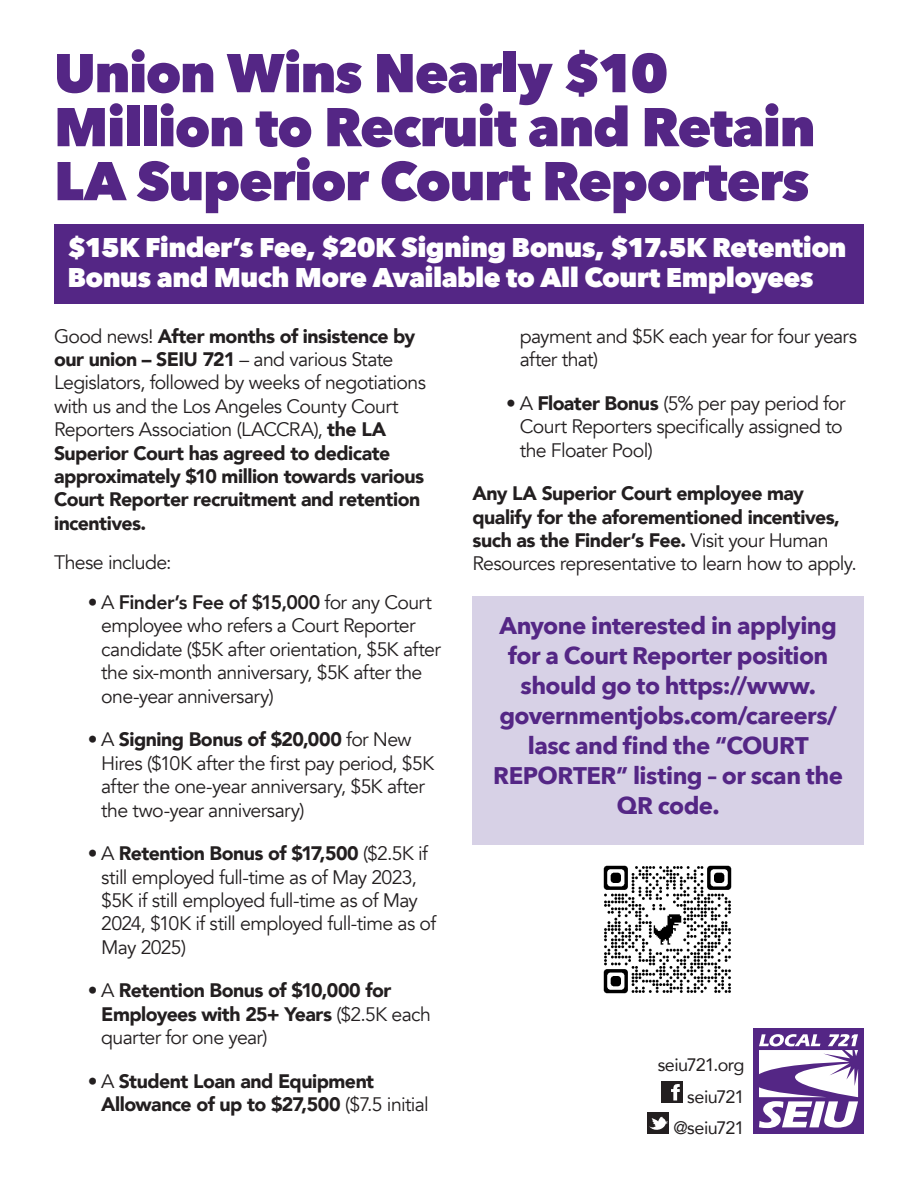
<style>
.page{position:relative;width:918px;height:1188px;background:#fff}
.page>*{position:absolute;margin:0;border:0;box-sizing:border-box;transform-origin:0 0}
.Headline{font:800 54px/54px "Avenir Next";letter-spacing:-.025em;color:#542685}
.Headline-2{font:800 27px/29.7px "Avenir Next";letter-spacing:-.025em;color:#fff}
.t1{font:700 24px/30px "Avenir Next";letter-spacing:-.025em;color:#542685;text-align:center}
.t2{font:900 19.5px/23.4px "Avenir";letter-spacing:-.025em;color:#231f20}
.t3{font:19.5px/23.4px "Avenir";letter-spacing:-.035em;color:#231f20}
.t4{font:18px "Avenir";letter-spacing:-.03em;color:#231f20}
.s1{font-weight:400}
.s2{font-weight:800}
.s3{font-weight:900}
</style>
<div class="page">
<div style="left:472px;top:597px;width:392px;height:248px;background:#d7d1e6"></div>
<div style="left:753px;top:1028px;width:111px;height:106px;background:#542685"></div>
<svg style="left:759px;top:1034px;width:99px;height:94px"></svg>
<div style="left:662px;top:1081px;width:21px;height:21px;background:#231f20"></div>
<svg style="left:671px;top:1084px;width:9px;height:16px"></svg>
<div style="left:648px;top:1113px;width:21px;height:21px;background:#231f20"></div>
<svg style="left:649px;top:1117px;width:19px;height:13px"></svg>
<div style="left:54px;top:225px;width:810px;height:79px;background:#542685"></div>
<img style="left:603px;top:865px;width:129px;height:129px">
<p class="Headline" style="left:54px;top:46px;width:763px">Union Wins Nearly $10<br>Million to Recruit and Retain<br>LA Superior Court Reporters</p>
<p class="Headline-2" style="left:68px;top:233px;width:781px">$15K Finder’s Fee, $20K Signing Bonus, $17.5K Retention<br>Bonus and Much More Available to All Court Employees</p>
<p class="t2" style="left:54px;top:324px;width:374px"><span class="s1">Good news!</span> After months of insistence by our union – SEIU 721 <span class="s1">– and various State Legislators, followed by weeks of negotiations with us and the Los Angeles County Court Reporters Association (LACCRA),</span> the LA Superior Court has agreed to dedicate approximately $10 million towards various Court Reporter recruitment and retention incentives.</p>
<p class="t3" style="left:54px;top:551px;width:119px">These include:</p>
<p class="t3" style="left:101px;top:591px;width:341px;text-indent:-14px">• A <span class="s2">Finder’s Fee of $15,000</span> for any Court employee who refers a Court Reporter candidate ($5K after orientation, $5K after the six-month anniversary, $5K after the one-year anniversary)</p>
<p class="t3" style="left:101px;top:728px;width:335px;text-indent:-14px">• A <span class="s3">Signing Bonus of $20,000</span> for New Hires ($10K after the first pay period, $5K after the one-year anniversary, $5K after the two-year anniversary)</p>
<p class="t3" style="left:101px;top:842px;width:336px;text-indent:-14px">• A <span class="s3">Retention Bonus of $17,500</span> ($2.5K if still employed full-time as of May 2023, $5K if still employed full-time as of May 2024, $10K if still employed full-time as of May 2025)</p>
<p class="t2" style="left:101px;top:978px;width:331px;text-indent:-14px"><span class="s1">• A</span> Retention Bonus of $10,000 for<br>Employees with 25+ Years <span class="s1">($2.5K each quarter for one year)</span></p>
<p class="t2" style="left:101px;top:1069px;width:329px;text-indent:-14px"><span class="s1">• A</span> Student Loan and Equipment<br>Allowance of up to $27,500 <span class="s1">($7.5 initial</span></p>
<p class="t3" style="left:520px;top:325px;width:339px">payment and $5K each year for four years after that)</p>
<p class="t3" style="left:520px;top:392px;width:327px;text-indent:-14px">• A <span class="s3">Floater Bonus</span> (5% per pay period for<br>Court Reporters specifically assigned to the Floater Pool)</p>
<p class="t2" style="left:472px;top:481px;width:386px">Any LA Superior Court employee may qualify for the aforementioned incentives, such as the Finder’s Fee. <span class="s1">Visit your Human Resources representative to learn how to apply.</span></p>
<p class="t1" style="left:493px;top:610px;width:351px">Anyone interested in applying for a Court Reporter position should go to https://www. governmentjobs.com/careers/ lasc and find the “COURT<br>REPORTER” listing – or scan the<br>QR code.</p>
<p class="t4" style="left:658px;top:1050px;width:88px">seiu721.org</p>
<p class="t4" style="left:687px;top:1082px;width:59px">seiu721</p>
<p class="t4" style="left:673px;top:1113px;width:73px">@seiu721</p>
</div>
